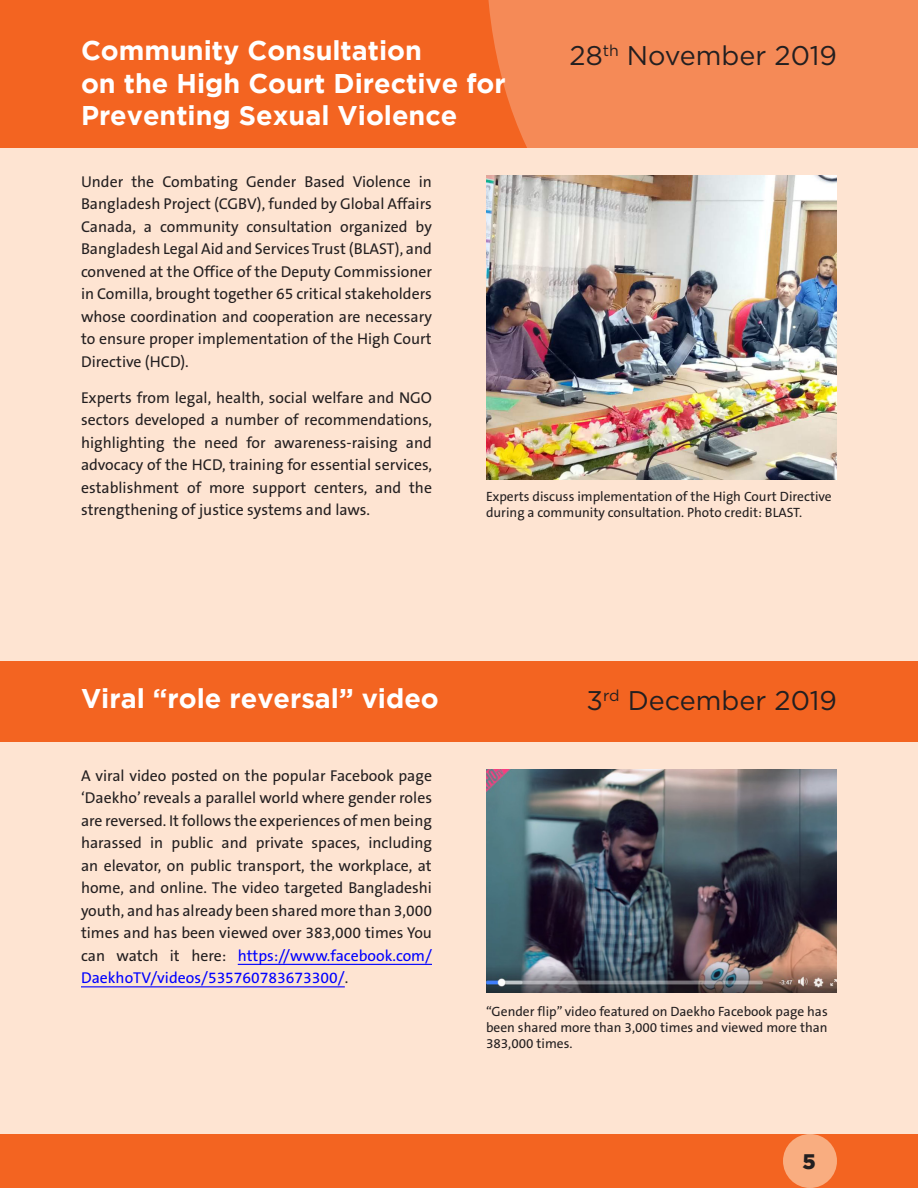
<style>
.page{position:relative;width:918px;height:1188px;background:#fff}
.page>*{position:absolute;margin:0;border:0;box-sizing:border-box;transform-origin:0 0}
.t1{font:700 27px "Gotham";color:#fff}
.t2{font:27px "Gotham";color:#231f20}
.t3{font:900 21px "Gotham";color:#231f20}
.t4{font:15.75px/22.5px "The Sans B5 Plain";color:#231f20;text-align:justify}
.t5{font:13.5px/16.2px "The Sans B5 Plain";color:#231f20}
.s1{color:#00f}
</style>
<div class="page">
<div style="left:0;top:1134px;width:918px;height:54px;background:#f36421"></div>
<div style="left:783px;top:1134px;width:54px;height:54px;background:#f9ad80;border-radius:50%"></div>
<div style="left:0;top:0;width:918px;height:148px;background:#f36421"></div>
<div style="left:488px;top:0;width:430px;height:148px;background:#f58a57"></div>
<div style="left:0;top:148px;width:918px;height:986px;background:#fee4d2"></div>
<img style="left:486px;top:176px;width:351px;height:303px">
<div style="left:0;top:662px;width:918px;height:80px;background:#f36421"></div>
<hr style="left:238px;top:964px;width:194px;height:1px;background:#00f">
<hr style="left:81px;top:986px;width:264px;height:1px;background:#00f">
<img style="left:486px;top:770px;width:351px;height:222px">
<p class="t1" style="left:81px;top:35px;width:342px">Community Consultation</p>
<p class="t1" style="left:81px;top:67px;width:426px">on the High Court Directive for</p>
<p class="t1" style="left:81px;top:100px;width:378px">Preventing Sexual Violence</p>
<p class="t2" style="left:570px;top:38px;width:269px">28<sup>th</sup> November 2019</p>
<p class="t4" style="left:81px;top:171px;width:353px">Under the Combating Gender Based Violence in Bangladesh Project (CGBV), funded by Global Affairs Canada, a community consultation organized by Bangladesh Legal Aid and Services Trust (BLAST), and convened at the Office of the Deputy Commissioner in Comilla, brought together 65 critical stakeholders whose coordination and cooperation are necessary to ensure proper implementation of the High Court Directive (HCD).</p>
<p class="t4" style="left:81px;top:387px;width:353px">Experts from legal, health, social welfare and NGO sectors developed a number of recommendations, highlighting the need for awareness-raising and advocacy of the HCD, training for essential services, establishment of more support centers, and the strengthening of justice systems and laws.</p>
<p class="t5" style="left:486px;top:489px;width:347px">Experts discuss implementation of the High Court Directive during a community consultation. Photo credit: BLAST.</p>
<p class="t1" style="left:81px;top:683px;width:359px">Viral “role reversal” video</p>
<p class="t2" style="left:587px;top:683px;width:252px">3<sup>rd</sup> December 2019</p>
<p class="t4" style="left:81px;top:765px;width:353px">A viral video posted on the popular Facebook page ‘Daekho’ reveals a parallel world where gender roles are reversed. It follows the experiences of men being harassed in public and private spaces, including an elevator, on public transport, the workplace, at home, and online. The video targeted Bangladeshi youth, and has already been shared more than 3,000 times and has been viewed over 383,000 times You can watch it here: <span class="s1">https://www.facebook.com/ DaekhoTV/videos/535760783673300/</span>.</p>
<p class="t5" style="left:486px;top:1003px;width:343px;text-align:justify">“Gender flip” video featured on Daekho Facebook page has been shared more than 3,000 times and viewed more than 383,000 times.</p>
<h2 class="t3" style="left:803px;top:1149px;width:15px">5</h2>
</div>
